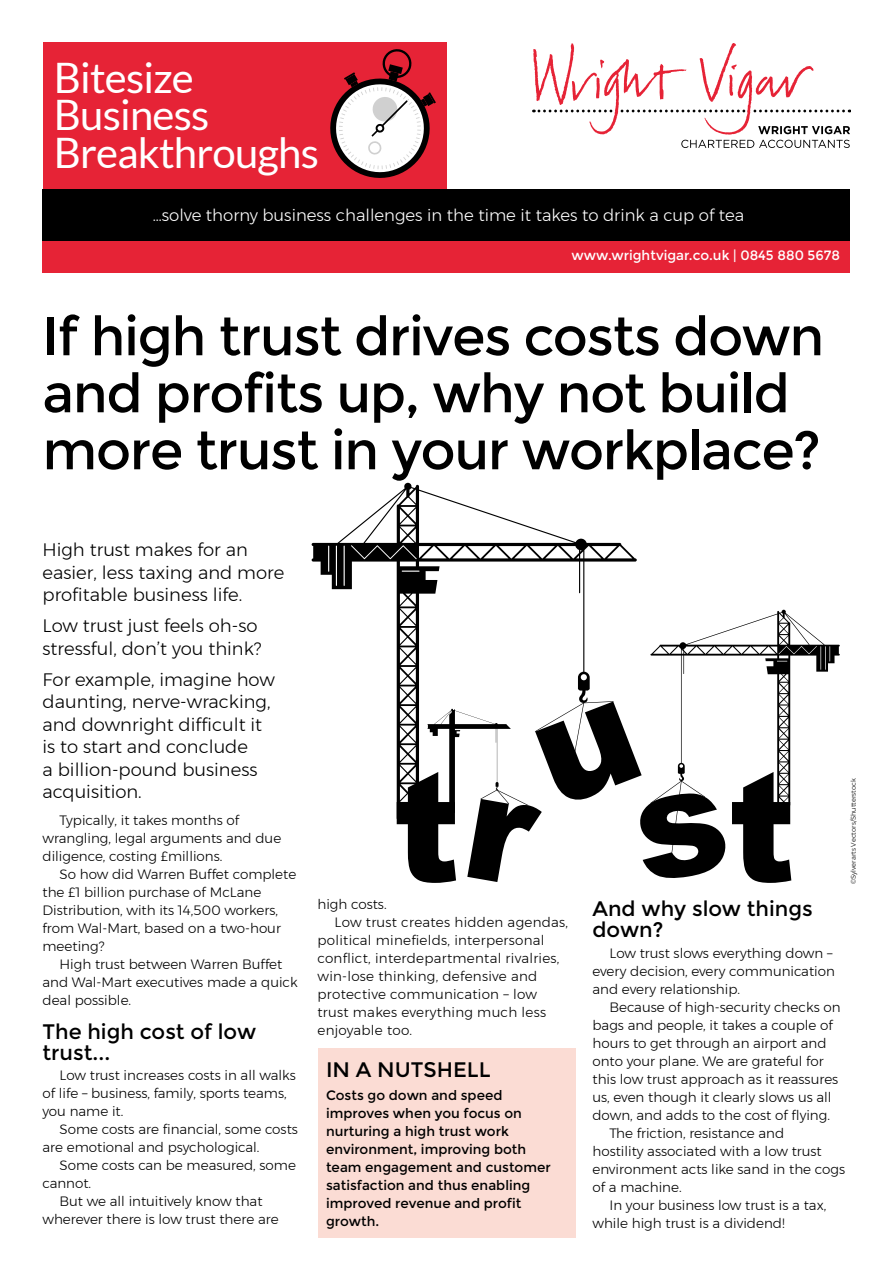
<style>
.page{position:relative;width:893px;height:1263px;background:#fff}
.page>*{position:absolute;margin:0;border:0;box-sizing:border-box;transform-origin:0 0}
.HEADING{font:54px/57px "Montserrat";letter-spacing:-.025em;color:#000}
.t1{font:42px/37.5px "Lato";letter-spacing:-.02em;color:#fff}
.SUBHEAD{font:21px/21px "Montserrat";color:#000}
.BOXED_HEADING{font:21px "Montserrat";color:#000}
.first_para{font:300 18px/22.5px "Montserrat";color:#000}
.t2{font:300 16.5px "Montserrat";color:#fff}
.body{font:300 13.5px/18px "Montserrat";color:#000}
.body-2{font:300 13.5px/18px "Montserrat";letter-spacing:.02em;color:#000}
.BOXED_PARAGRAPH{font:13.5px/18px "Montserrat";color:#000}
.t3{font:13.5px "Montserrat";color:#fff}
.PHOTO_CREDIT{font:300 6.75px "Montserrat";color:#000}
</style>
<div class="page">
<div style="left:43px;top:197px;width:807px;height:76px;background:#e62336"></div>
<div style="left:43px;top:43px;width:403px;height:181px;background:#e62336"></div>
<svg style="left:330px;top:49px;width:106px;height:129px"></svg>
<div style="left:43px;top:189px;width:807px;height:51px;background:#000"></div>
<svg style="left:533px;top:43px;width:317px;height:105px"></svg>
<div style="left:317px;top:1048px;width:258px;height:43px;background:#fbdcd4"></div>
<div style="left:317px;top:1078px;width:258px;height:159px;background:#fbdcd4"></div>
<svg style="left:312px;top:483px;width:325px;height:336px"></svg>
<svg style="left:397px;top:610px;width:443px;height:273px"></svg>
<h2 class="t1" style="left:54px;top:58px;width:267px">Bitesize<br>Business<br>Breakthroughs</h2>
<p class="t2" style="left:153px;top:203px;width:593px">…solve thorny business challenges in the time it takes to drink a cup of tea</p>
<p class="t3" style="left:571px;top:248px;width:270px">www.wrightvigar.co.uk | 0845 880 5678</p>
<p class="HEADING" style="left:43px;top:308px;width:783px">If high trust drives costs down and profits up, why not build more trust in your workplace?</p>
<p class="first_para" style="left:43px;top:538px;width:243px">High trust makes for an easier, less taxing and more profitable business life.</p>
<p class="first_para" style="left:43px;top:614px;width:220px">Low trust just feels oh-so stressful, don’t you think?</p>
<p class="first_para" style="left:43px;top:668px;width:234px">For example, imagine how daunting, nerve-wracking, and downright difficult it is to start and conclude<br>a billion-pound business acquisition.</p>
<p class="body" style="left:43px;top:811px;width:240px;text-indent:17px">Typically, it takes months of wrangling, legal arguments and due diligence, costing £millions.</p>
<p class="body" style="left:43px;top:865px;width:255px;text-indent:17px">So how did Warren Buffet complete the £1 billion purchase of McLane<br>Distribution, with its 14,500 workers, from Wal-Mart, based on a two-hour meeting?</p>
<p class="body" style="left:43px;top:955px;width:257px;text-indent:17px">High trust between Warren Buffet and Wal-Mart executives made a quick deal possible.</p>
<p class="SUBHEAD" style="left:43px;top:1021px;width:215px">The high cost of low trust...</p>
<p class="body" style="left:43px;top:1066px;width:255px;text-indent:17px">Low trust increases costs in all walks of life – business, family, sports teams, you name it.</p>
<p class="body" style="left:43px;top:1120px;width:257px;text-indent:17px">Some costs are financial, some costs are emotional and psychological.</p>
<p class="body" style="left:43px;top:1156px;width:255px;text-indent:17px">Some costs can be measured, some cannot.</p>
<p class="body" style="left:43px;top:1192px;width:238px;text-align:center">But we all intuitively know that wherever there is low trust there are</p>
<p class="body" style="left:317px;top:895px;width:71px">high costs.</p>
<p class="body-2" style="left:317px;top:913px;width:252px;text-indent:17px">Low trust creates hidden agendas, political minefields, interpersonal conflict, interdepartmental rivalries, win-lose thinking, defensive and protective communication – low trust makes everything much less enjoyable too.</p>
<p class="BOXED_HEADING" style="left:326px;top:1058px;width:166px">IN A NUTSHELL</p>
<p class="BOXED_PARAGRAPH" style="left:326px;top:1086px;width:226px">Costs go down and speed improves when you focus on nurturing a high trust work environment, improving both team engagement and customer satisfaction and thus enabling improved revenue and profit growth.</p>
<p class="PHOTO_CREDIT" style="left:848px;top:884px;width:107px;rotate:-90deg">©Sylverarts Vectors/Shutterstock</p>
<p class="SUBHEAD" style="left:592px;top:899px;width:222px">And why slow things down?</p>
<p class="body" style="left:592px;top:943px;width:244px;text-indent:17px">Low trust slows everything down – every decision, every communication and every relationship.</p>
<p class="body" style="left:592px;top:997px;width:250px;text-indent:17px">Because of high-security checks on bags and people, it takes a couple of hours to get through an airport and onto your plane. We are grateful for this low trust approach as it reassures us, even though it clearly slows us all down, and adds to the cost of flying.</p>
<p class="body" style="left:592px;top:1123px;width:254px;text-indent:17px">The friction, resistance and<br>hostility associated with a low trust environment acts like sand in the cogs of a machine.</p>
<p class="body" style="left:592px;top:1195px;width:235px;text-indent:17px">In your business low trust is a tax, while high trust is a dividend!</p>
</div>
